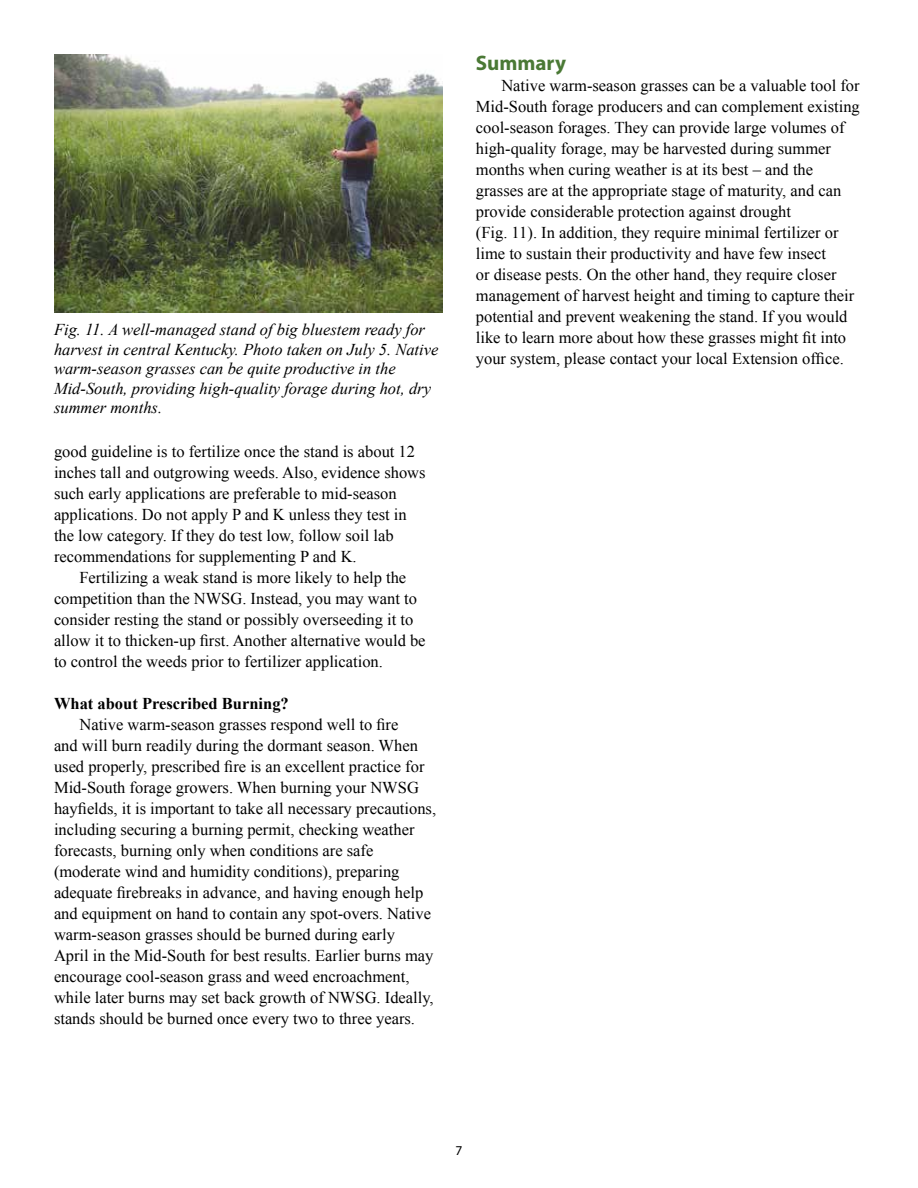
<style>
.page{position:relative;width:918px;height:1188px;background:#fff}
.page>*{position:absolute;margin:0;border:0;box-sizing:border-box;transform-origin:0 0}
.t1{font:700 21px "Myriad Pro";color:#4a7935}
.t2{font:16.5px/21px "Times New Roman";color:#000}
.t3{font:italic 16.5px/19.5px "Times New Roman";color:#000}
.t4{font:700 16.5px "Times New Roman";color:#000}
.t5{font:13.5px "Myriad Pro";color:#000}
</style>
<div class="page">
<img style="left:54px;top:54px;width:388px;height:259px">
<p class="t3" style="left:54px;top:320px;width:386px">Fig. 11. A well-managed stand of big bluestem ready for harvest in central Kentucky. Photo taken on July 5. Native warm-season grasses can be quite productive in the Mid-South, providing high-quality forage during hot, dry summer months.</p>
<p class="t2" style="left:54px;top:441px;width:373px">good guideline is to fertilize once the stand is about 12 inches tall and outgrowing weeds. Also, evidence shows such early applications are preferable to mid-season applications. Do not apply P and K unless they test in the low category. If they do test low, follow soil lab recommendations for supplementing P and K.</p>
<p class="t2" style="left:54px;top:567px;width:373px;text-indent:25px">Fertilizing a weak stand is more likely to help the competition than the NWSG. Instead, you may want to consider resting the stand or possibly overseeding it to allow it to thicken-up first. Another alternative would be to control the weeds prior to fertilizer application.</p>
<p class="t4" style="left:54px;top:692px;width:236px">What about Prescribed Burning?</p>
<p class="t2" style="left:54px;top:714px;width:384px;text-indent:25px">Native warm-season grasses respond well to fire<br>and will burn readily during the dormant season. When used properly, prescribed fire is an excellent practice for Mid-South forage growers. When burning your NWSG hayfields, it is important to take all necessary precautions, including securing a burning permit, checking weather forecasts, burning only when conditions are safe (moderate wind and humidity conditions), preparing adequate firebreaks in advance, and having enough help and equipment on hand to contain any spot-overs. Native warm-season grasses should be burned during early<br>April in the Mid-South for best results. Earlier burns may encourage cool-season grass and weed encroachment, while later burns may set back growth of NWSG. Ideally, stands should be burned once every two to three years.</p>
<p class="t1" style="left:476px;top:49px;width:92px">Summary</p>
<p class="t2" style="left:476px;top:74px;width:386px;text-indent:25px">Native warm-season grasses can be a valuable tool for Mid-South forage producers and can complement existing cool-season forages. They can provide large volumes of high-quality forage, may be harvested during summer months when curing weather is at its best – and the grasses are at the appropriate stage of maturity, and can provide considerable protection against drought<br>(Fig. 11). In addition, they require minimal fertilizer or lime to sustain their productivity and have few insect<br>or disease pests. On the other hand, they require closer management of harvest height and timing to capture their potential and prevent weakening the stand. If you would like to learn more about how these grasses might fit into your system, please contact your local Extension office.</p>
<p class="t5" style="left:456px;top:1142px;width:8px">7</p>
</div>
